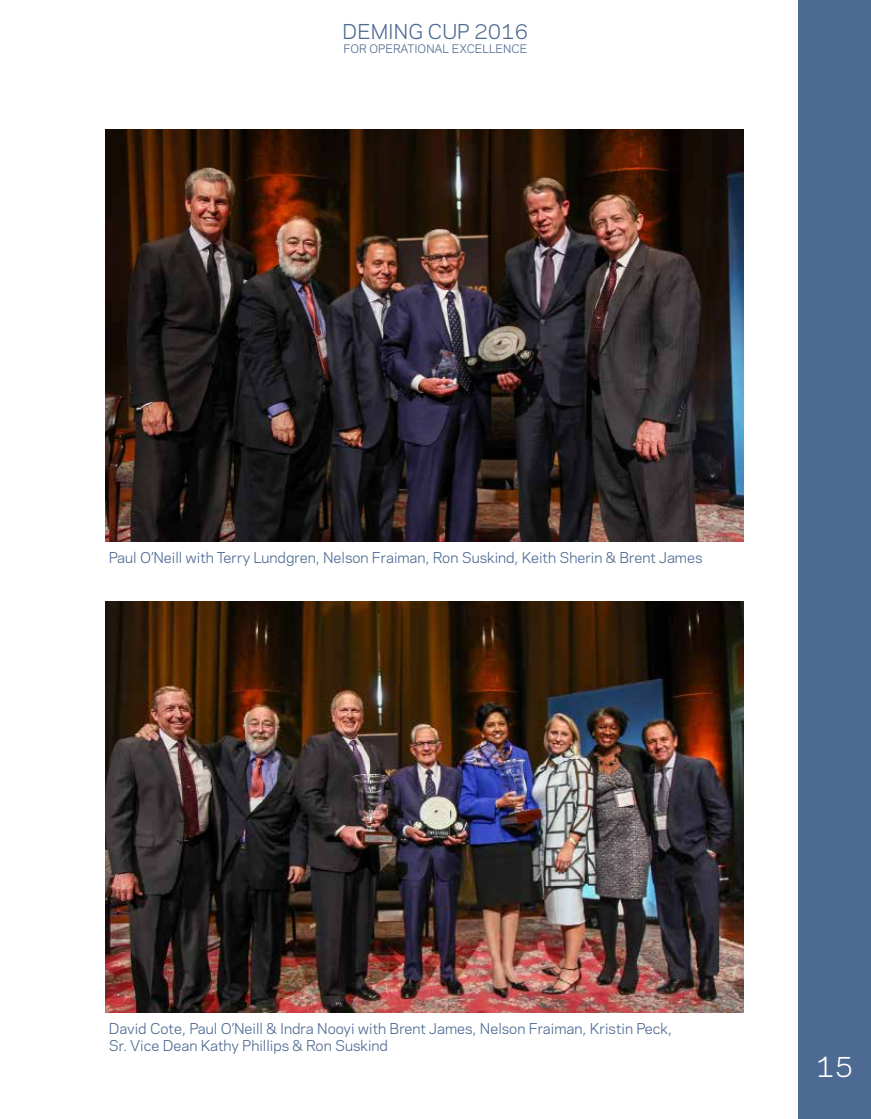
<style>
.page{position:relative;width:871px;height:1119px;background:#fff}
.page>*{position:absolute;margin:0;border:0;box-sizing:border-box;transform-origin:0 0}
.t1{font:26.25px "Galaxie Polaris";color:#fff}
.t2{font:19.25px "Galaxie Polaris";color:#4d6a92}
.t3{font:14px/16.8px "Galaxie Polaris";color:#4d6a92}
.t4{font:11.03px "Galaxie Polaris";color:#4d6a92}
</style>
<div class="page">
<div style="left:798px;top:0;width:72px;height:1118px;background:#4d6a92"></div>
<img style="left:106px;top:601px;width:637px;height:411px">
<img style="left:106px;top:129px;width:637px;height:412px">
<h2 class="t2" style="left:342px;top:17px;width:187px">DEMING CUP 2016</h2>
<p class="t4" style="left:343px;top:41px;width:185px">FOR OPERATIONAL EXCELLENCE</p>
<p class="t3" style="left:109px;top:548px;width:595px">Paul O’Neill with Terry Lundgren, Nelson Fraiman, Ron Suskind, Keith Sherin &amp; Brent James</p>
<p class="t3" style="left:109px;top:1019px;width:564px">David Cote, Paul O’Neill &amp; Indra Nooyi with Brent James, Nelson Fraiman, Kristin Peck,<br>Sr. Vice Dean Kathy Phillips &amp; Ron Suskind</p>
<h1 class="t1" style="left:816px;top:1046px;width:38px">15</h1>
</div>
